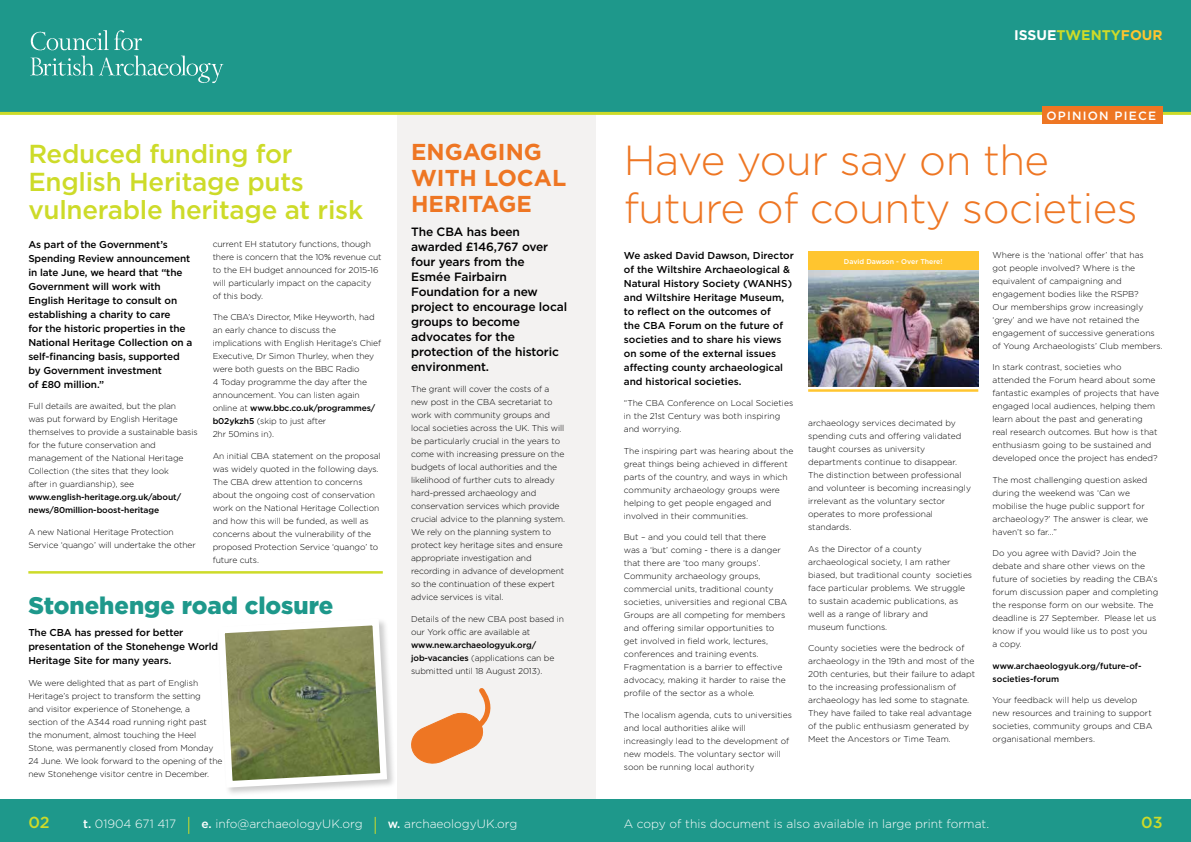
<style>
.page{position:relative;width:1191px;height:842px;background:#fff}
.page>*{position:absolute;margin:0;border:0;box-sizing:border-box;transform-origin:0 0}
.t1{font:300 42px/48px "Gotham";letter-spacing:-.01em;color:#ee7623}
.t2{font:500 26px/28px "Gotham";letter-spacing:-.01em;color:#cddb29}
.t3{font:900 24px "Gotham";color:#1e988b}
.t4{font:700 23px/26px "Gotham";color:#ee7623}
.t5{font:500 16px "Gotham";color:#cddb29}
.t6{font:700 14px "Gotham";color:#cddb29}
.t7{font:500 12px/15px "Gotham";letter-spacing:-.01em;color:#000}
.t8{font:300 12px "Gotham";color:#fff}
.t9{font:500 12px "Gotham";letter-spacing:.1em;color:#fff}
.t10{font:500 10px/14px "Gotham";letter-spacing:-.01em;color:#000}
.t11{font:300 8.5px/13px "Gotham";letter-spacing:-.01em;color:#000}
.t12{font:500 8.5px/13px "Gotham";letter-spacing:-.01em;color:#000}
.t13{font:500 7px "Gotham";color:#fff}
.s1{color:#fff}
.s2{color:#ffc52f}
.s3{font-weight:500}
</style>
<div class="page">
<div style="left:397px;top:113px;width:198px;height:692px;background:#f3f2f1"></div>
<div style="left:0;top:0;width:1191px;height:113px;background:#1e988b"></div>
<img style="left:30px;top:30px;width:194px;height:54px">
<hr style="left:0;top:112px;width:1191px;height:3px;background:#cddb29">
<div style="left:0;top:799px;width:1191px;height:43px;background:#1e988b"></div>
<svg style="left:188px;top:817px;width:1px;height:17px"></svg>
<svg style="left:375px;top:817px;width:1px;height:17px"></svg>
<div style="left:808px;top:251px;width:170px;height:20px;background:#ffc52f"></div>
<hr style="left:808px;top:389px;width:170px;height:3px;background:#ffc52f">
<img style="left:808px;top:271px;width:170px;height:115px">
<hr style="left:28px;top:571px;width:355px;height:3px;background:#cddb29">
<div style="left:217px;top:617px;width:179px;height:180px;background:#000;opacity:.2"></div>
<svg style="left:217px;top:617px;width:173px;height:174px"></svg>
<div style="left:1042px;top:106px;width:120px;height:17px;background:#ee7623"></div>
<svg style="left:411px;top:688px;width:80px;height:76px"></svg>
<h3 class="t6" style="left:1014px;top:25px;width:150px"><span class="s1">ISSUE</span>TWENTY<span class="s2">FOUR</span></h3>
<h2 class="t2" style="left:28px;top:139px;width:336px">Reduced funding for<br>English Heritage puts vulnerable heritage at risk</h2>
<p class="t10" style="left:28px;top:237px;width:166px">As part of the Government’s<br>Spending Review announcement in late June, we heard that “the<br>Government will work with<br>English Heritage to consult on establishing a charity to care<br>for the historic properties in the<br>National Heritage Collection on a self-financing basis, supported by Government investment<br>of £80 million.”</p>
<p class="t11" style="left:28px;top:399px;width:171px">Full details are awaited, but the plan<br>was put forward by English Heritage themselves to provide a sustainable basis for the future conservation and management of the National Heritage Collection (the sites that they look<br>after in guardianship), see</p>
<p class="t12" style="left:28px;top:490px;width:154px">www.english-heritage.org.uk/about/ news/80million-boost-heritage</p>
<p class="t11" style="left:28px;top:525px;width:169px">A new National Heritage Protection<br>Service ‘quango’ will undertake the other</p>
<p class="t11" style="left:213px;top:237px;width:170px">current EH statutory functions, though there is concern that the 10% revenue cut to the EH budget announced for 2015-16 will particularly impact on the capacity of this body.</p>
<p class="t11" style="left:213px;top:310px;width:170px">The CBA’s Director, Mike Heyworth, had an early chance to discuss the implications with English Heritage’s Chief Executive, Dr Simon Thurley, when they were both guests on the BBC Radio<br>4 Today programme the day after the announcement. You can listen again online at <span class="s3">www.bbc.co.uk/programmes/ b02ykzh5</span> (skip to just after<br>2hr 50mins in).</p>
<p class="t11" style="left:213px;top:449px;width:169px">An initial CBA statement on the proposal was widely quoted in the following days.<br>The CBA drew attention to concerns about the ongoing cost of conservation work on the National Heritage Collection and how this will be funded, as well as concerns about the vulnerability of the proposed Protection Service ‘quango’ to future cuts.</p>
<h3 class="t3" style="left:28px;top:588px;width:306px">Stonehenge road closure</h3>
<p class="t10" style="left:28px;top:625px;width:191px">The CBA has pressed for better presentation of the Stonehenge World<br>Heritage Site for many years.</p>
<p class="t11" style="left:28px;top:676px;width:196px">We were delighted that as part of English Heritage’s project to transform the setting<br>and visitor experience of Stonehenge, a<br>section of the A344 road running right past<br>the monument, almost touching the Heel Stone, was permanently closed from Monday 24 June. We look forward to the opening of the new Stonehenge visitor centre in December.</p>
<h3 class="t4" style="left:411px;top:139px;width:157px">ENGAGING<br>WITH LOCAL<br>HERITAGE</h3>
<h3 class="t7" style="left:411px;top:224px;width:157px">The CBA has been awarded £146,767 over four years from the<br>Esmée Fairbairn<br>Foundation for a new project to encourage local groups to become advocates for the protection of the historic environment.</h3>
<p class="t11" style="left:411px;top:382px;width:155px">The grant will cover the costs of a new post in the CBA secretariat to work with community groups and local societies across the UK. This will be particularly crucial in the years to come with increasing pressure on the budgets of local authorities and the likelihood of further cuts to already hard-pressed archaeology and conservation services which provide crucial advice to the planning system.<br>We rely on the planning system to protect key heritage sites and ensure appropriate investigation and recording in advance of development so the continuation of these expert advice services is vital.</p>
<p class="t11" style="left:411px;top:612px;width:154px">Details of the new CBA post based in our York offic are available at</p>
<p class="t11" style="left:411px;top:638px;width:145px"><span class="s3">www.new.archaeologyuk.org/ job-vacancies</span> (applications can be submitted until 18 August 2013).</p>
<h3 class="t9" style="left:1046px;top:108px;width:111px">OPINION PIECE</h3>
<h1 class="t1" style="left:624px;top:135px;width:515px">Have your say on the future of county societies</h1>
<p class="t10" style="left:624px;top:248px;width:172px">We asked David Dawson, Director of the Wiltshire Archaeological &amp;<br>Natural History Society (WANHS) and Wiltshire Heritage Museum, to reflect on the outcomes of<br>the CBA Forum on the future of societies and to share his views on some of the external issues affecting county archaeological and historical societies.</p>
<p class="t11" style="left:624px;top:397px;width:171px">“The CBA Conference on Local Societies in the 21st Century was both inspiring and worrying.</p>
<p class="t11" style="left:624px;top:444px;width:171px">The inspiring part was hearing about the great things being achieved in different parts of the country, and ways in which community archaeology groups were helping to get people engaged and involved in their communities.</p>
<p class="t11" style="left:624px;top:531px;width:165px">But – and you could tell that there<br>was a ‘but’ coming - there is a danger that there are ‘too many groups’.<br>Community archaeology groups, commercial units, traditional county societies, universities and regional CBA Groups are all competing for members and offering similar opportunities to get involved in field work, lectures, conferences and training events.<br>Fragmentation is a barrier to effective advocacy, making it harder to raise the profile of the sector as a whole.</p>
<p class="t11" style="left:624px;top:708px;width:170px">The localism agenda, cuts to universities and local authorities alike will increasingly lead to the development of new models. The voluntary sector will soon be running local authority</p>
<p class="t13" style="left:844px;top:257px;width:100px">David Dawson - Over There!</p>
<p class="t11" style="left:808px;top:416px;width:164px">archaeology services decimated by spending cuts and offering validated taught courses as university departments continue to disappear.<br>The distinction between professional and volunteer is becoming increasingly irrelevant as the voluntary sector operates to more professional standards.</p>
<p class="t11" style="left:808px;top:542px;width:165px">As the Director of a county archaeological society, I am rather biased, but traditional county societies face particular problems. We struggle to sustain academic publications, as well as a range of library and<br>museum functions.</p>
<p class="t11" style="left:808px;top:641px;width:168px">County societies were the bedrock of archaeology in the 19th and most of the 20th centuries, but their failure to adapt to the increasing professionalism of archaeology has led some to stagnate.<br>They have failed to take real advantage of the public enthusiasm generated by Meet the Ancestors or Time Team.</p>
<p class="t11" style="left:992px;top:248px;width:172px">Where is the ‘national offer’ that has<br>got people involved? Where is the equivalent of campaigning and engagement bodies like the RSPB?<br>Our memberships grow increasingly ‘grey’ and we have not retained the engagement of successive generations of Young Archaeologists’ Club members.</p>
<p class="t11" style="left:992px;top:360px;width:168px">In stark contrast, societies who attended the Forum heard about some fantastic examples of projects that have engaged local audiences, helping them learn about the past and generating real research outcomes. But how is that enthusiasm going to be sustained and developed once the project has ended?</p>
<p class="t11" style="left:992px;top:473px;width:157px">The most challenging question asked during the weekend was ‘Can we mobilise the huge public support for archaeology?’ The answer is clear, we haven’t so far...”</p>
<p class="t11" style="left:992px;top:546px;width:167px">Do you agree with David? Join the debate and share other views on the future of societies by reading the CBA’s forum discussion paper and completing the response form on our website. The deadline is 27 September. Please let us know if you would like us to post you<br>a copy.</p>
<p class="t12" style="left:992px;top:659px;width:151px">www.archaeologyuk.org/future-of&shy;societies-forum</p>
<p class="t11" style="left:992px;top:693px;width:161px">Your feedback will help us develop new resources and training to support societies, community groups and CBA organisational members.</p>
<h3 class="t5" style="left:28px;top:812px;width:23px">02</h3>
<h3 class="t8" style="left:83px;top:816px;width:95px"><span class="s3">t.</span> 01904 671 417</h3>
<h3 class="t8" style="left:201px;top:816px;width:163px"><span class="s3">e.</span> info@archaeologyUK.org</h3>
<h3 class="t8" style="left:388px;top:816px;width:131px"><span class="s3">w.</span> archaeologyUK.org</h3>
<h3 class="t8" style="left:624px;top:816px;width:367px">A copy of this document is also available in large print format.</h3>
<h3 class="t5" style="left:1141px;top:812px;width:23px">03</h3>
</div>
